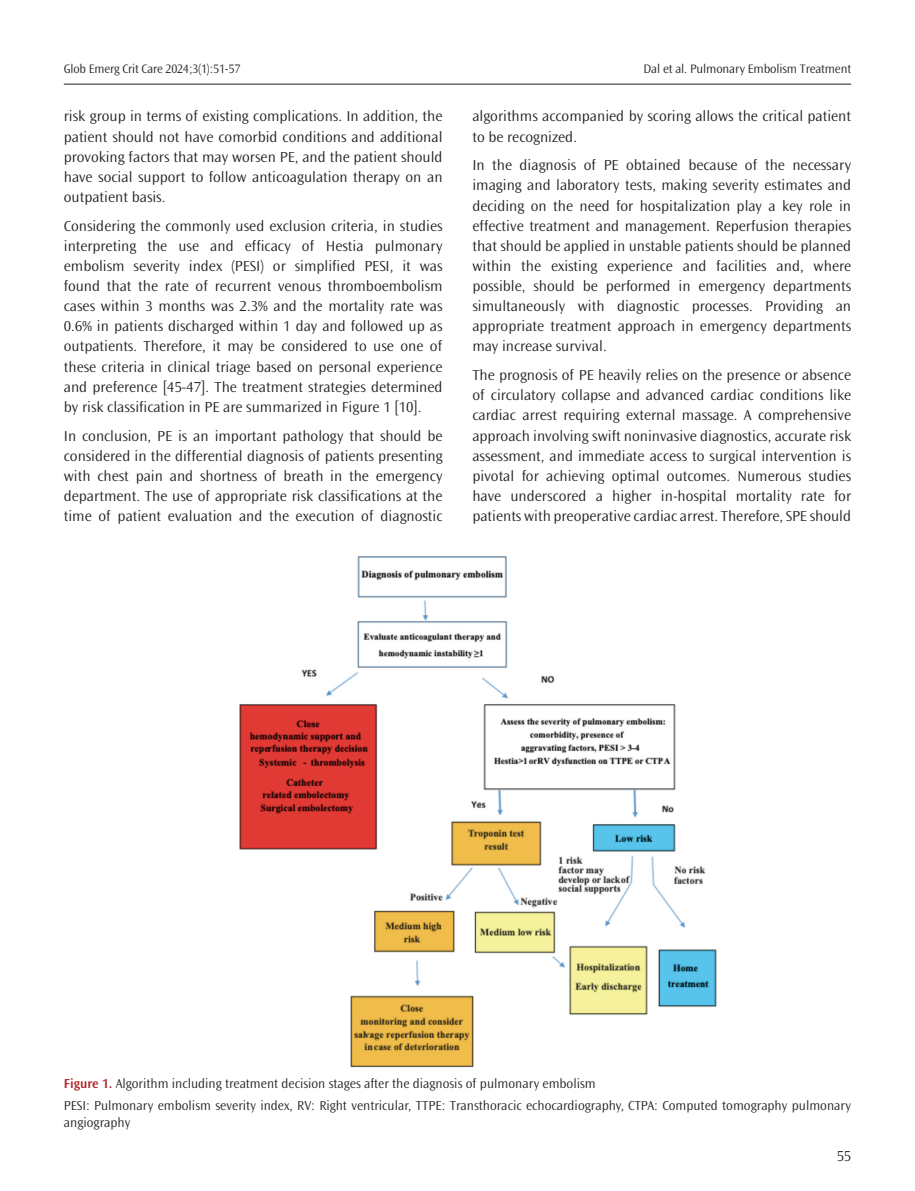
<style>
.page{position:relative;width:915px;height:1191px;background:#fff}
.page>*{position:absolute;margin:0;border:0;box-sizing:border-box;transform-origin:0 0}
.YAZI{font:300 15px/20.1px "Ocean Sans Std";color:#231f20;text-align:justify}
.RESİM-ALTI{font:300 13.5px/16.5px "Ocean Sans Std";color:#231f20}
.t1{font:300 12.75px "Ocean Sans Std";letter-spacing:-.01em;color:#231f20}
.s1{font-weight:600;color:#af1f23}
</style>
<div class="page">
<hr style="left:64px;top:84px;width:786px;height:1px;background:#231f20">
<img style="left:239px;top:556px;width:478px;height:512px">
<p class="t1" style="left:64px;top:61px;width:178px">Glob Emerg Crit Care 2024;3(1):51-57</p>
<p class="t1" style="left:643px;top:61px;width:209px">Dal et al. Pulmonary Embolism Treatment</p>
<p class="YAZI" style="left:64px;top:107px;width:380px">risk group in terms of existing complications. In addition, the patient should not have comorbid conditions and additional provoking factors that may worsen PE, and the patient should have social support to follow anticoagulation therapy on an outpatient basis.</p>
<p class="YAZI" style="left:64px;top:216px;width:380px">Considering the commonly used exclusion criteria, in studies interpreting the use and efficacy of Hestia pulmonary embolism severity index (PESI) or simplified PESI, it was found that the rate of recurrent venous thromboembolism cases within 3 months was 2.3% and the mortality rate was 0.6% in patients discharged within 1 day and followed up as outpatients. Therefore, it may be considered to use one of these criteria in clinical triage based on personal experience and preference [45-47]. The treatment strategies determined by risk classification in PE are summarized in Figure 1 [10].</p>
<p class="YAZI" style="left:64px;top:426px;width:380px">In conclusion, PE is an important pathology that should be considered in the differential diagnosis of patients presenting with chest pain and shortness of breath in the emergency department. The use of appropriate risk classifications at the time of patient evaluation and the execution of diagnostic</p>
<p class="YAZI" style="left:472px;top:107px;width:380px">algorithms accompanied by scoring allows the critical patient to be recognized.</p>
<p class="YAZI" style="left:472px;top:155px;width:380px">In the diagnosis of PE obtained because of the necessary imaging and laboratory tests, making severity estimates and deciding on the need for hospitalization play a key role in effective treatment and management. Reperfusion therapies that should be applied in unstable patients should be planned within the existing experience and facilities and, where possible, should be performed in emergency departments simultaneously with diagnostic processes. Providing an appropriate treatment approach in emergency departments may increase survival.</p>
<p class="YAZI" style="left:472px;top:365px;width:380px">The prognosis of PE heavily relies on the presence or absence of circulatory collapse and advanced cardiac conditions like cardiac arrest requiring external massage. A comprehensive approach involving swift noninvasive diagnostics, accurate risk assessment, and immediate access to surgical intervention is pivotal for achieving optimal outcomes. Numerous studies have underscored a higher in-hospital mortality rate for patients with preoperative cardiac arrest. Therefore, SPE should</p>
<p class="RESİM-ALTI" style="left:64px;top:1075px;width:533px"><span class="s1">Figure 1.</span> Algorithm including treatment decision stages after the diagnosis of pulmonary embolism</p>
<p class="RESİM-ALTI" style="left:64px;top:1097px;width:788px">PESI: Pulmonary embolism severity index, RV: Right ventricular, TTPE: Transthoracic echocardiography, CTPA: Computed tomography pulmonary angiography</p>
<p class="YAZI" style="left:836px;top:1146px;width:16px">55</p>
</div>
